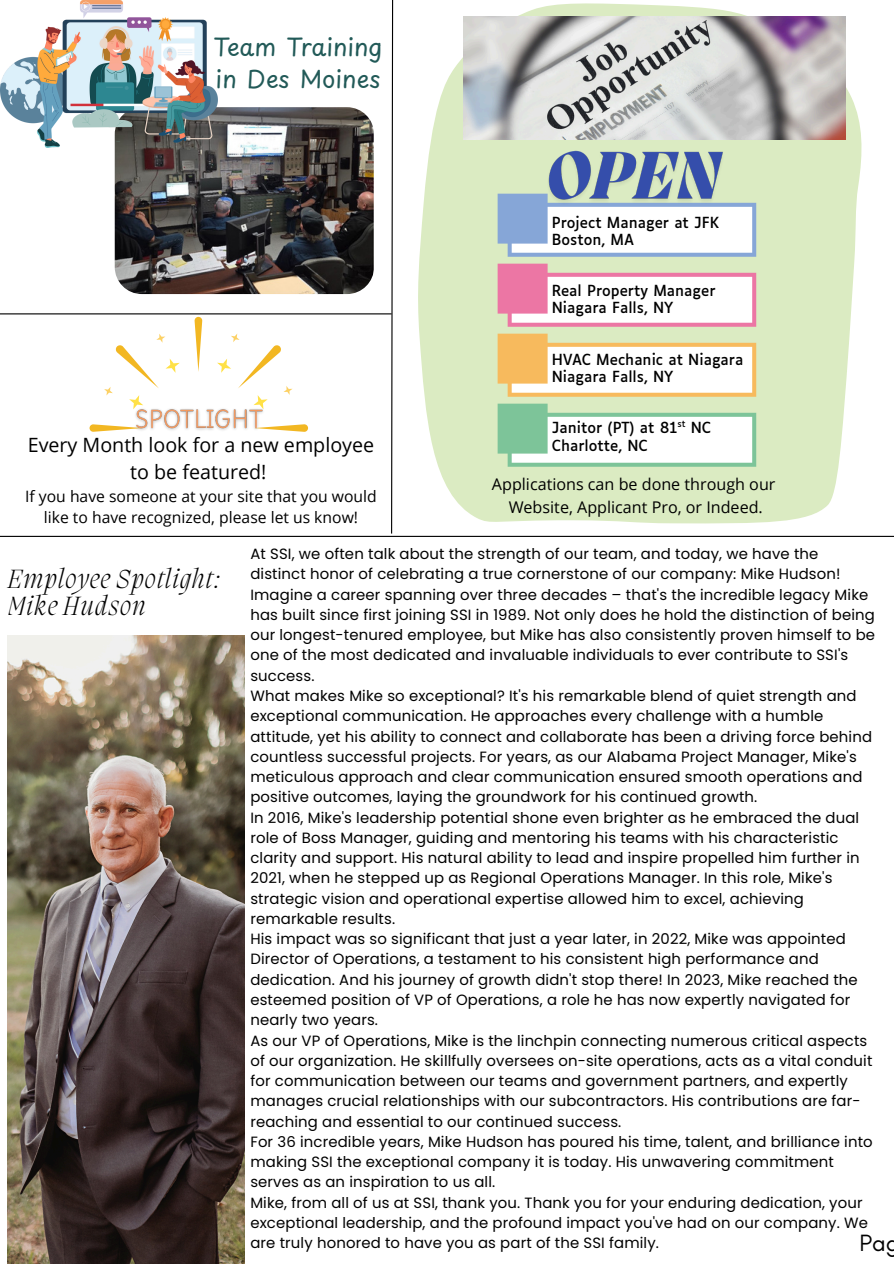
<style>
.page{position:relative;width:894px;height:1264px;background:#fff}
.page>*{position:absolute;margin:0;border:0;box-sizing:border-box;transform-origin:0 0}
.t1{font:italic 200 27px/27px "Migra";letter-spacing:.04em;color:#000}
.t2{font:24px/32.7px "Playpen Sans";color:#225a58}
.t3{font:24px "Glacial Indifference";color:#000}
.t4{font:19.65px/27px "Open Sans";color:#000;text-align:center}
.t5{font:16.05px "Open Sans";color:#000}
.t6{font:15.75px/21.5px "Open Sans";color:#000;text-align:center}
.t7{font:14.85px/20.2px "Poppins";letter-spacing:.01em;color:#000}
.t8{font:14.7px "Luciole";color:#000}
.t9{font:8.7px "Luciole";color:#000}
</style>
<div class="page">
<svg style="left:418px;top:3px;width:444px;height:521px;fill:#dbebc2"></svg>
<img style="left:464px;top:16px;width:381px;height:124px">
<hr style="left:0;top:536px;width:893px;height:1px;background:#000">
<div style="left:509px;top:257px;width:245px;height:146px;background:#dbebc2"></div>
<svg style="left:497px;top:194px;width:259px;height:63px"></svg>
<svg style="left:497px;top:264px;width:259px;height:63px"></svg>
<svg style="left:497px;top:333px;width:259px;height:64px"></svg>
<svg style="left:497px;top:403px;width:259px;height:64px"></svg>
<img style="left:8px;top:635px;width:236px;height:628px">
<img style="left:115px;top:107px;width:258px;height:187px;border-radius:27px">
<img style="left:0;top:0;width:217px;height:147px">
<img style="left:542px;top:143px;width:187px;height:77px">
<svg style="left:89px;top:317px;width:219px;height:115px"></svg>
<img style="left:130px;top:401px;width:140px;height:31px">
<hr style="left:0;top:313px;width:391px;height:1px;background:#000">
<svg style="left:390px;top:0;width:4px;height:534px"></svg>
<p class="t2" style="left:213px;top:29px;width:170px">Team Training in Des Moines</p>
<p class="t4" style="left:28px;top:431px;width:348px">Every Month look for a new employee to be featured!</p>
<p class="t6" style="left:25px;top:485px;width:353px">If you have someone at your site that you would like to have recognized, please let us know!</p>
<p class="t8" style="left:551px;top:216px;width:169px">Project Manager at JFK</p>
<h3 class="t8" style="left:551px;top:233px;width:84px">Boston, MA</h3>
<p class="t8" style="left:551px;top:284px;width:165px">Real Property Manager</p>
<p class="t8" style="left:551px;top:302px;width:123px">Niagara Falls, NY</p>
<p class="t8" style="left:551px;top:353px;width:193px">HVAC Mechanic at Niagara</p>
<p class="t8" style="left:551px;top:370px;width:123px">Niagara Falls, NY</p>
<p class="t8" style="left:551px;top:422px;width:161px">Janitor (PT) at 81 NC</p>
<p class="t9" style="left:677px;top:420px;width:10px">st</p>
<p class="t8" style="left:551px;top:439px;width:97px">Charlotte, NC</p>
<p class="t5" style="left:492px;top:473px;width:285px">Applications can be done through our</p>
<h2 class="t5" style="left:508px;top:495px;width:256px">Website, Applicant Pro, or Indeed.</h2>
<p class="t1" style="left:8px;top:567px;width:215px">Employee Spotlight:<br>Mike Hudson</p>
<p class="t7" style="left:250px;top:544px;width:591px">At SSI, we often talk about the strength of our team, and today, we have the distinct honor of celebrating a true cornerstone of our company: Mike Hudson!</p>
<p class="t7" style="left:250px;top:584px;width:626px">Imagine a career spanning over three decades – that's the incredible legacy Mike has built since first joining SSI in 1989. Not only does he hold the distinction of being our longest-tenured employee, but Mike has also consistently proven himself to be one of the most dedicated and invaluable individuals to ever contribute to SSI's success.</p>
<p class="t7" style="left:250px;top:685px;width:623px">What makes Mike so exceptional? It's his remarkable blend of quiet strength and exceptional communication. He approaches every challenge with a humble attitude, yet his ability to connect and collaborate has been a driving force behind countless successful projects. For years, as our Alabama Project Manager, Mike's meticulous approach and clear communication ensured smooth operations and positive outcomes, laying the groundwork for his continued growth.</p>
<p class="t7" style="left:250px;top:807px;width:610px">In 2016, Mike's leadership potential shone even brighter as he embraced the dual role of Boss Manager, guiding and mentoring his teams with his characteristic clarity and support. His natural ability to lead and inspire propelled him further in 2021, when he stepped up as Regional Operations Manager. In this role, Mike's strategic vision and operational expertise allowed him to excel, achieving remarkable results.</p>
<p class="t7" style="left:250px;top:928px;width:608px">His impact was so significant that just a year later, in 2022, Mike was appointed Director of Operations, a testament to his consistent high performance and dedication. And his journey of growth didn't stop there! In 2023, Mike reached the esteemed position of VP of Operations, a role he has now expertly navigated for nearly two years.</p>
<p class="t7" style="left:250px;top:1030px;width:623px">As our VP of Operations, Mike is the linchpin connecting numerous critical aspects of our organization. He skillfully oversees on-site operations, acts as a vital conduit for communication between our teams and government partners, and expertly manages crucial relationships with our subcontractors. His contributions are far&shy;reaching and essential to our continued success.</p>
<p class="t7" style="left:250px;top:1131px;width:623px">For 36 incredible years, Mike Hudson has poured his time, talent, and brilliance into making SSI the exceptional company it is today. His unwavering commitment serves as an inspiration to us all.</p>
<p class="t7" style="left:250px;top:1192px;width:619px">Mike, from all of us at SSI, thank you. Thank you for your enduring dedication, your exceptional leadership, and the profound impact you've had on our company. We are truly honored to have you as part of the SSI family.</p>
<h2 class="t3" style="left:859px;top:1227px;width:42px">Pag</h2>
</div>
